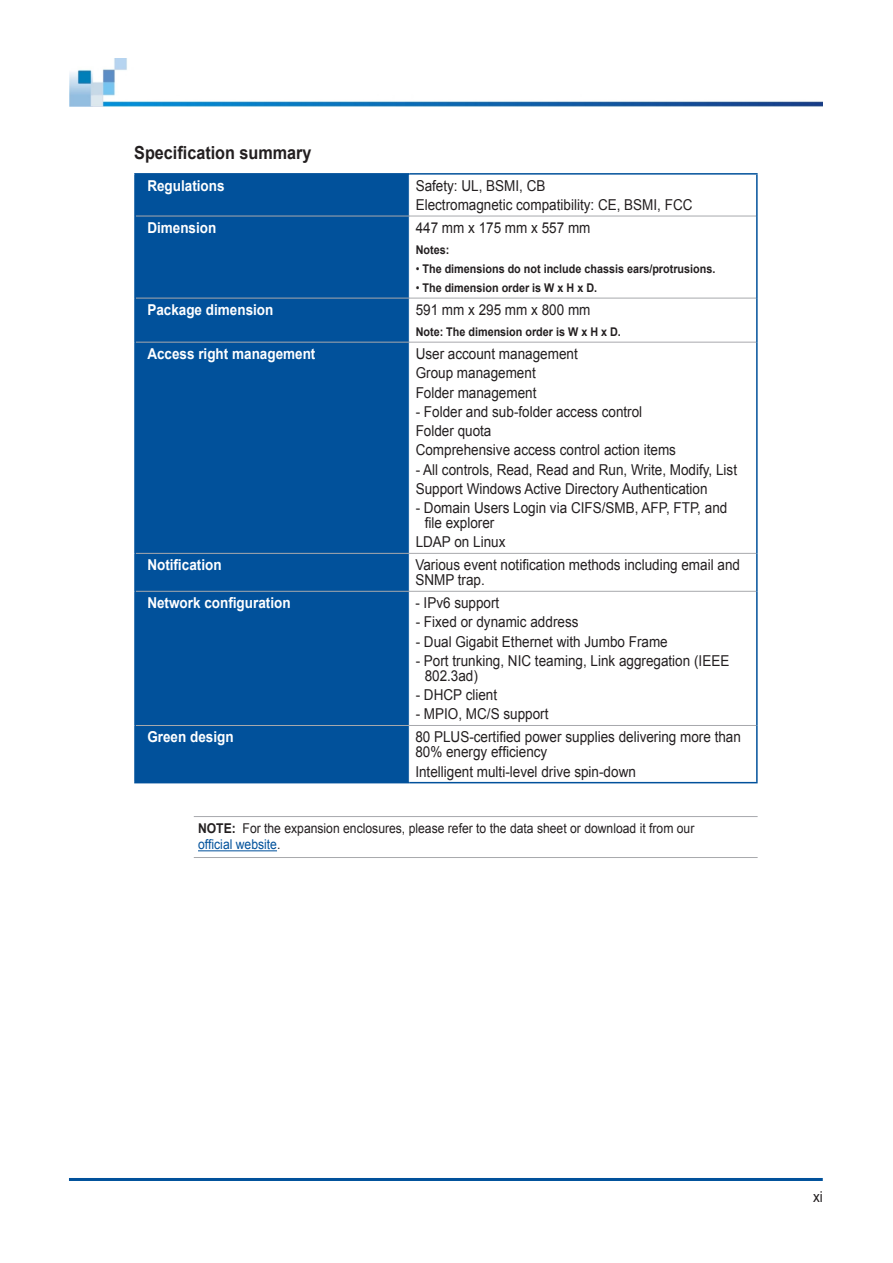
<style>
.page{position:relative;width:893px;height:1263px;background:#fff}
.page>*{position:absolute;margin:0;border:0;box-sizing:border-box;transform-origin:0 0}
.t1{font:700 18px "Arial";color:#231f20;scale:.9 1}
.t2{font:15px/19.2px "Arial";color:#231f20;scale:.9 1}
.t3{font:700 15px "Arial";color:#fff;scale:.9 1}
.t4{font:13.5px/16.2px "Arial";color:#231f20;scale:.9 1}
.t5{font:700 12px "Arial";color:#231f20;scale:.9 1}
.s1{font-weight:400}
.s2{font-weight:700}
.s3{color:#01519b}
</style>
<div class="page">
<hr style="left:69px;top:1178px;width:754px;height:3px;background:#01519b">
<img style="left:69px;top:58px;width:754px;height:49px">
<hr style="left:194px;top:816px;width:564px;height:1px;background:#a8a9ad">
<hr style="left:194px;top:857px;width:564px;height:1px;background:#a8a9ad">
<hr style="left:198px;top:850px;width:79px;height:1px;background:#01519b">
<div style="left:136px;top:175px;width:273px;height:607px;background:#01519b"></div>
<hr style="left:136px;top:216px;width:273px;height:1px;background:#a8a9ad">
<hr style="left:409px;top:216px;width:347px;height:1px;background:#a8a9ad">
<hr style="left:136px;top:298px;width:273px;height:1px;background:#a8a9ad">
<hr style="left:409px;top:298px;width:347px;height:1px;background:#a8a9ad">
<hr style="left:136px;top:342px;width:273px;height:1px;background:#a8a9ad">
<hr style="left:409px;top:342px;width:347px;height:1px;background:#a8a9ad">
<hr style="left:136px;top:553px;width:273px;height:1px;background:#a8a9ad">
<hr style="left:409px;top:553px;width:347px;height:1px;background:#a8a9ad">
<hr style="left:136px;top:591px;width:273px;height:1px;background:#a8a9ad">
<hr style="left:409px;top:591px;width:347px;height:1px;background:#a8a9ad">
<hr style="left:136px;top:725px;width:273px;height:1px;background:#a8a9ad">
<hr style="left:409px;top:725px;width:347px;height:1px;background:#a8a9ad">
<hr style="left:134px;top:175px;width:2px;height:41px;background:#01519b">
<hr style="left:134px;top:216px;width:2px;height:82px;background:#01519b">
<hr style="left:134px;top:173px;width:275px;height:2px;background:#01519b">
<hr style="left:409px;top:173px;width:349px;height:2px;background:#01519b">
<hr style="left:756px;top:175px;width:2px;height:41px;background:#01519b">
<hr style="left:756px;top:216px;width:2px;height:82px;background:#01519b">
<hr style="left:134px;top:298px;width:2px;height:44px;background:#01519b">
<hr style="left:756px;top:298px;width:2px;height:44px;background:#01519b">
<hr style="left:134px;top:342px;width:2px;height:211px;background:#01519b">
<hr style="left:134px;top:553px;width:2px;height:38px;background:#01519b">
<hr style="left:134px;top:591px;width:2px;height:134px;background:#01519b">
<hr style="left:134px;top:725px;width:2px;height:57px;background:#01519b">
<hr style="left:134px;top:782px;width:275px;height:1px;background:#01519b">
<hr style="left:756px;top:342px;width:2px;height:211px;background:#01519b">
<hr style="left:756px;top:553px;width:2px;height:38px;background:#01519b">
<hr style="left:756px;top:591px;width:2px;height:134px;background:#01519b">
<hr style="left:756px;top:725px;width:2px;height:57px;background:#01519b">
<hr style="left:409px;top:782px;width:349px;height:1px;background:#01519b">
<p class="t1" style="left:134px;top:140px;width:199px">Specification summary</p>
<p class="t3" style="left:147px;top:175px;width:87px">Regulations</p>
<p class="t2" style="left:416px;top:176px;width:309px">Safety: UL, BSMI, CB<br>Electromagnetic compatibility: CE, BSMI, FCC</p>
<p class="t3" style="left:147px;top:218px;width:78px">Dimension</p>
<p class="t2" style="left:416px;top:218px;width:196px">447 mm x 175 mm x 557 mm</p>
<p class="t5" style="left:416px;top:242px;width:39px">Notes:</p>
<p class="t5" style="left:416px;top:261px;width:334px"><span class="s1">•</span> The dimensions do not include chassis ears/protrusions.</p>
<p class="t5" style="left:416px;top:280px;width:203px"><span class="s1">•</span> The dimension order is W x H x D.</p>
<p class="t3" style="left:147px;top:300px;width:142px">Package dimension</p>
<p class="t2" style="left:416px;top:300px;width:196px">591 mm x 295 mm x 800 mm</p>
<p class="t5" style="left:416px;top:324px;width:230px">Note: The dimension order is W x H x D.</p>
<p class="t3" style="left:147px;top:344px;width:188px">Access right management</p>
<p class="t2" style="left:416px;top:344px;width:182px">User account management<br>Group management<br>Folder management</p>
<p class="t2" style="left:416px;top:402px;width:291px">- Folder and sub-folder access control<br>Folder quota<br>Comprehensive access control action items</p>
<p class="t2" style="left:416px;top:460px;width:359px">- All controls, Read, Read and Run, Write, Modify, List<br>Support Windows Active Directory Authentication</p>
<p class="t2" style="left:425px;top:500px;width:338px;line-height:15px;text-indent:-9px">- Domain Users Login via CIFS/SMB, AFP, FTP, and file explorer</p>
<p class="t2" style="left:416px;top:533px;width:101px">LDAP on Linux</p>
<p class="t3" style="left:147px;top:555px;width:84px">Notification</p>
<p class="t2" style="left:415px;top:558px;width:362px;line-height:15px">Various event notification methods including email and<br>SNMP trap.</p>
<p class="t3" style="left:147px;top:593px;width:161px">Network configuration</p>
<p class="t2" style="left:415px;top:593px;width:95px">- IPv6 support</p>
<p class="t2" style="left:416px;top:613px;width:182px">- Fixed or dynamic address</p>
<p class="t2" style="left:416px;top:632px;width:282px">- Dual Gigabit Ethernet with Jumbo Frame</p>
<p class="t2" style="left:425px;top:653px;width:340px;line-height:15px;text-indent:-9px">- Port trunking, NIC teaming, Link aggregation (IEEE<br>802.3ad)</p>
<p class="t2" style="left:416px;top:685px;width:92px">- DHCP client</p>
<p class="t2" style="left:416px;top:705px;width:149px">- MPIO, MC/S support</p>
<p class="t3" style="left:147px;top:727px;width:97px">Green design</p>
<p class="t2" style="left:415px;top:730px;width:363px;line-height:15px">80 PLUS-certified power supplies delivering more than<br>80% energy efficiency</p>
<p class="t2" style="left:415px;top:762px;width:247px">Intelligent multi-level drive spin-down</p>
<p class="t4" style="left:198px;top:820px;width:553px"><span class="s2">NOTE:</span> For the expansion enclosures, please refer to the data sheet or download it from our <span class="s3">official website</span>.</p>
<p class="t2" style="left:813px;top:1187px;width:12px">xi</p>
</div>
